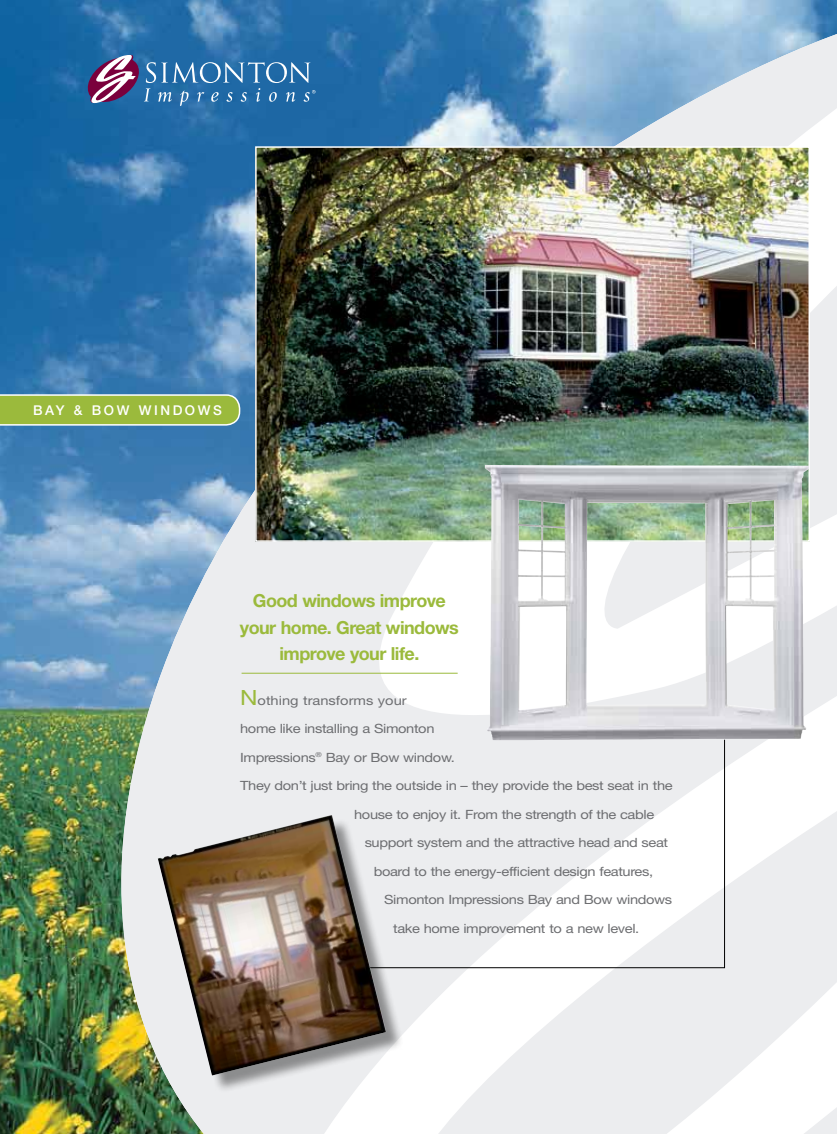
<style>
.page{position:relative;width:837px;height:1134px;background:#fff}
.page>*{position:absolute;margin:0;border:0;box-sizing:border-box;transform-origin:0 0}
.t1{font:700 18px/26.4px "Helvetica Neue";letter-spacing:-.03em;color:#9bba3c;text-align:center}
.t2{font:500 13.5px "Helvetica Neue";letter-spacing:.19em;color:#fff}
.t3{font:12.75px "Helvetica Neue";letter-spacing:-.025em;color:#6d6e71;scale:1.15 1}
.t4{font:12.75px "Helvetica Neue";color:#6d6e71;scale:1.15 1}
.s1{font-size:21px;color:#9bba3c}
</style>
<div class="page">
<img style="left:0;top:0;width:837px;height:1134px">
<svg style="left:0;top:394px;width:15px;height:32px"></svg>
<img style="left:15px;top:29px;width:822px;height:1105px">
<svg style="left:809px;top:272px;width:28px;height:357px;fill:#ecedef"></svg>
<svg style="left:428px;top:802px;width:409px;height:332px;fill:#ecedef"></svg>
<svg style="left:88px;top:55px;width:228px;height:51px;background:#4976aa"></svg>
<img style="left:258px;top:149px;width:549px;height:390px">
<div style="left:255px;top:146px;width:555px;height:396px;border:2px solid #fff"></div>
<hr style="left:242px;top:673px;width:216px;height:1px;background:#9bba3c">
<img style="left:485px;top:465px;width:324px;height:275px">
<svg style="left:355px;top:739px;width:370px;height:229px"></svg>
<div style="left:160px;top:817px;width:243px;height:275px;background:#000;opacity:.41"></div>
<img style="left:158px;top:815px;width:228px;height:261px">
<p class="t2" style="left:33px;top:402px;width:190px">BAY &amp; BOW WINDOWS</p>
<h1 class="t1" style="left:240px;top:587px;width:221px">Good windows improve your home. Great windows improve your life.</h1>
<p class="t4" style="left:240px;top:692px;width:146px"><span class="s1">N</span>othing transforms your</p>
<p class="t3" style="left:240px;top:721px;width:170px">home like installing a Simonton</p>
<p class="t3" style="left:240px;top:749px;width:188px">Impressions<sup>®</sup> Bay or Bow window.</p>
<p class="t3" style="left:240px;top:778px;width:378px">They don’t just bring the outside in – they provide the best seat in the</p>
<p class="t3" style="left:354px;top:806px;width:262px">house to enjoy it. From the strength of the cable</p>
<p class="t3" style="left:365px;top:835px;width:265px">support system and the attractive head and seat</p>
<p class="t3" style="left:374px;top:863px;width:245px">board to the energy-efficient design features,</p>
<p class="t3" style="left:384px;top:892px;width:252px">Simonton Impressions Bay and Bow windows</p>
<p class="t3" style="left:393px;top:920px;width:216px">take home improvement to a new level.</p>
</div>
